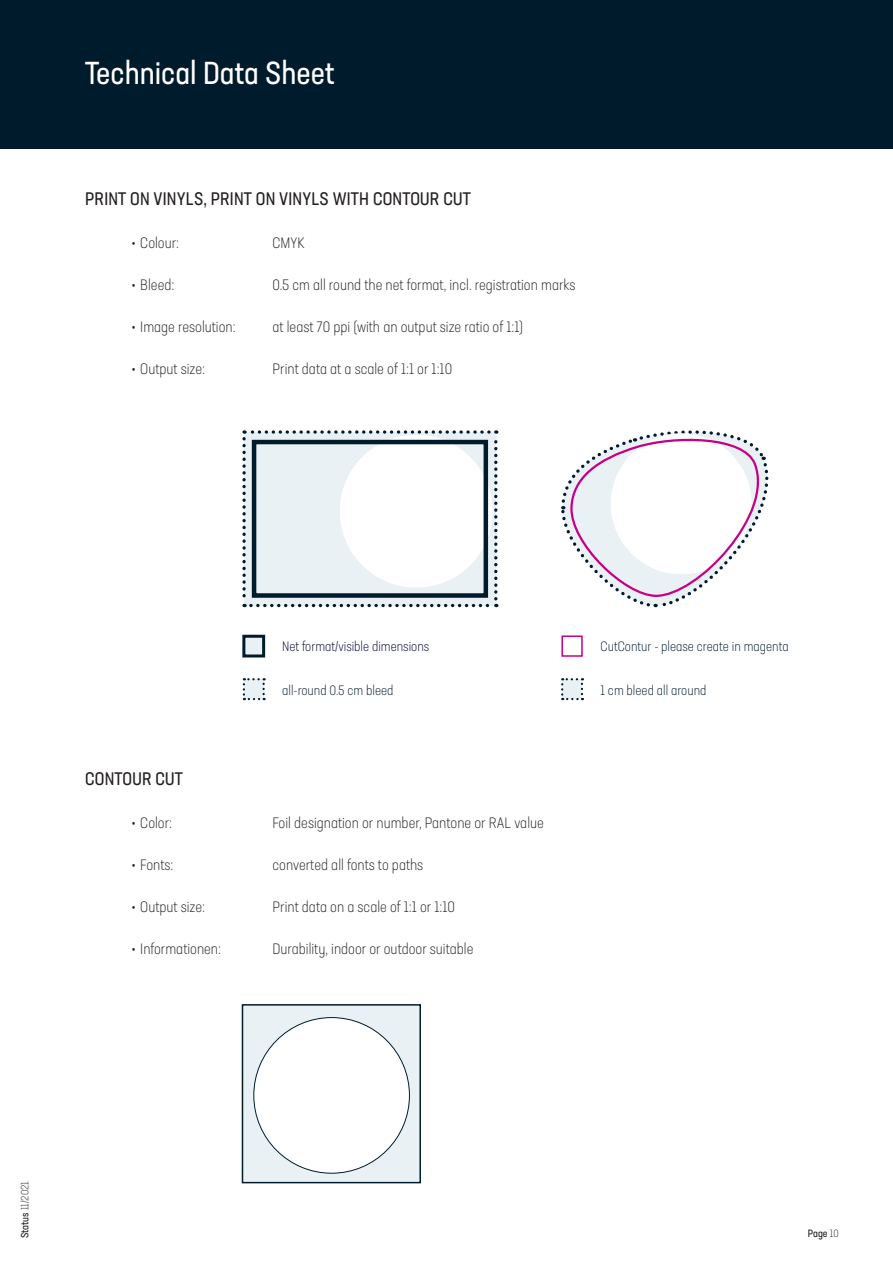
<style>
.page{position:relative;width:893px;height:1263px;background:#fff}
.page>*{position:absolute;margin:0;border:0;box-sizing:border-box;transform-origin:0 0}
.t1{font:condensed 31.5px "Neusa Next Pro";color:#fff}
.t2{font:condensed 18px "Neusa Next Pro";letter-spacing:.01em;color:#231f20}
.t3{font:300 condensed 15px "Neusa Next Pro";color:#231f20}
.t4{font:300 condensed 13.5px "Neusa Next Pro";color:#001b2b}
.t5{font:300 condensed 13.5px "Neusa Next Pro";color:#000236}
.t6{font:300 condensed 10.5px "Neusa Next Pro";color:#231f20}
.t7{font:condensed 10.5px "Neusa Next Pro";color:#231f20}
.s1{font-weight:400}
.s2{font-weight:300}
</style>
<div class="page">
<div style="left:242px;top:1004px;width:179px;height:179px;background:#eaf1f5;border:2px solid #001b2b"></div>
<svg style="left:242px;top:430px;width:256px;height:177px"></svg>
<div style="left:252px;top:440px;width:236px;height:158px;border:4px solid #001b2b"></div>
<div style="left:242px;top:635px;width:23px;height:22px;background:#eaf1f5;border:3px solid #001b2b"></div>
<svg style="left:243px;top:678px;width:22px;height:22px"></svg>
<svg style="left:561px;top:430px;width:208px;height:178px"></svg>
<div style="left:561px;top:635px;width:22px;height:22px;border:2px solid #c60086"></div>
<svg style="left:561px;top:678px;width:22px;height:22px"></svg>
<div style="left:254px;top:1017px;width:155px;height:156px;background:#fff;border-radius:50%"></div>
<div style="left:0;top:0;width:893px;height:149px;background:#001b2b"></div>
<h1 class="t1" style="left:85px;top:53px;width:251px">Technical Data Sheet</h1>
<p class="t2" style="left:85px;top:188px;width:387px">PRINT ON VINYLS, PRINT ON VINYLS WITH CONTOUR CUT</p>
<p class="t3" style="left:132px;top:233px;width:49px">• Colour:</p>
<p class="t3" style="left:273px;top:233px;width:34px">CMYK</p>
<p class="t3" style="left:132px;top:275px;width:44px">• Bleed:</p>
<p class="t3" style="left:273px;top:275px;width:305px">0.5 cm all round the net format, incl. registration marks</p>
<p class="t3" style="left:132px;top:317px;width:105px">• Image resolution:</p>
<p class="t3" style="left:273px;top:317px;width:252px">at least 70 ppi (with an output size ratio of 1:1)</p>
<p class="t3" style="left:132px;top:359px;width:75px">• Output size:</p>
<p class="t3" style="left:273px;top:359px;width:181px">Print data at a scale of 1:1 or 1:10</p>
<p class="t5" style="left:282px;top:638px;width:149px">Net format/visible dimensions</p>
<p class="t4" style="left:282px;top:682px;width:113px">all-round 0.5 cm bleed</p>
<p class="t2" style="left:85px;top:767px;width:99px">CONTOUR CUT</p>
<p class="t3" style="left:132px;top:813px;width:42px">• Color:</p>
<p class="t3" style="left:273px;top:813px;width:273px">Foil designation or number, Pantone or RAL value</p>
<p class="t3" style="left:132px;top:855px;width:43px">• Fonts:</p>
<p class="t3" style="left:273px;top:855px;width:152px">converted all fonts to paths</p>
<p class="t3" style="left:132px;top:897px;width:75px">• Output size:</p>
<p class="t3" style="left:273px;top:897px;width:184px">Print data on a scale of 1:1 or 1:10</p>
<p class="t3" style="left:132px;top:939px;width:91px">• Informationen:</p>
<p class="t3" style="left:273px;top:939px;width:202px">Durability, indoor or outdoor suitable</p>
<p class="t4" style="left:600px;top:638px;width:190px">CutContur - please create in magenta</p>
<p class="t4" style="left:600px;top:682px;width:107px">1 cm bleed all around</p>
<p class="t6" style="left:19px;top:1238px;width:58px;rotate:-90deg"><span class="s1">Status</span> 11/2021</p>
<p class="t7" style="left:808px;top:1227px;width:32px">Page <span class="s2">10</span></p>
</div>
